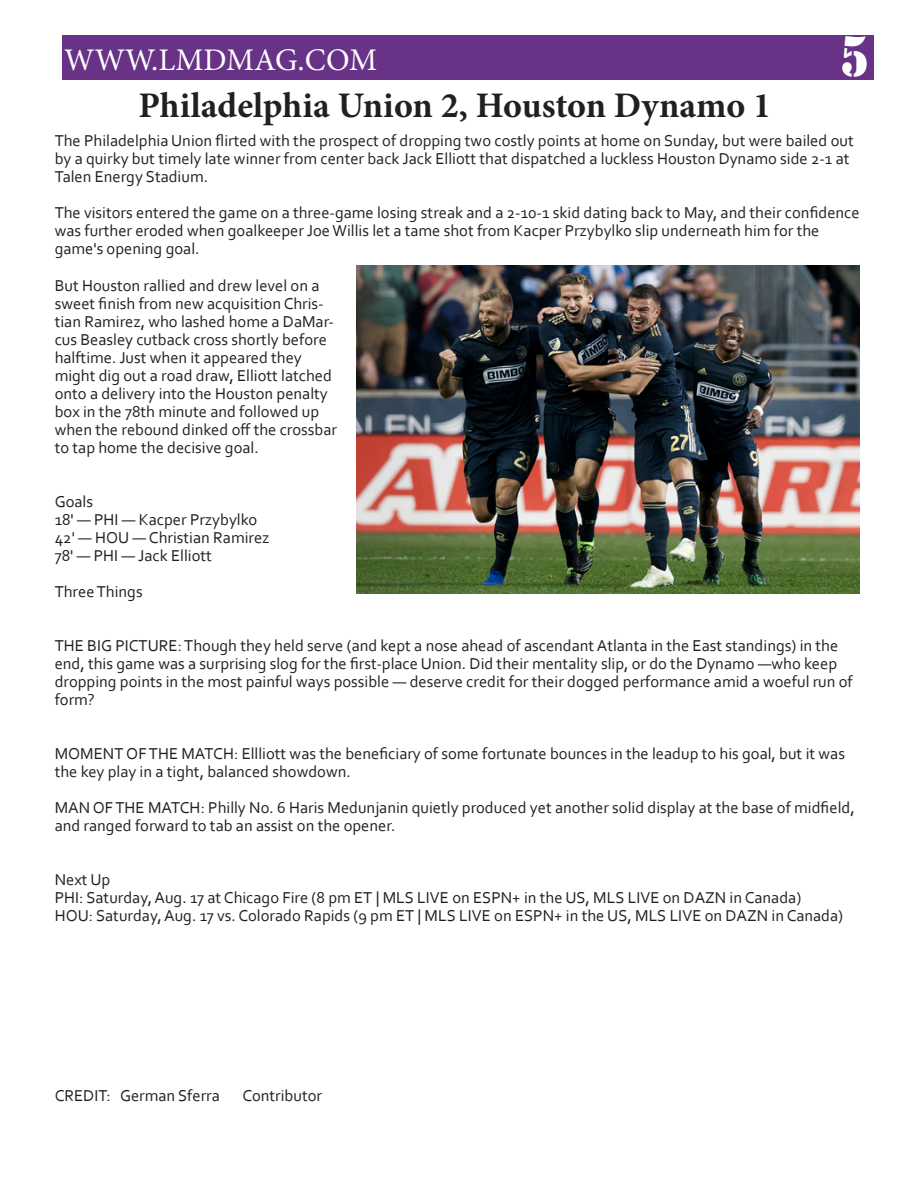
<style>
.page{position:relative;width:918px;height:1188px;background:#fff}
.page>*{position:absolute;margin:0;border:0;box-sizing:border-box;transform-origin:0 0}
.t1{font:52.35px "Stencil Std";color:#fff;scale:.88 1}
.t2{font:700 36px "Minion Pro";color:#231f20}
.t3{font:31.5px "Minion Pro";color:#fff}
.t4{font:16.5px/18px "Corbel";color:#231f20}
</style>
<div class="page">
<div style="left:62px;top:35px;width:812px;height:45px;background:#683286"></div>
<img style="left:357px;top:266px;width:503px;height:328px">
<h3 class="t3" style="left:64px;top:39px;width:315px">WWW.LMDMAG.COM</h3>
<h2 class="t2" style="left:139px;top:81px;width:634px">Philadelphia Union 2, Houston Dynamo 1</h2>
<h1 class="t1" style="left:840px;top:23px;width:34px">5</h1>
<p class="t4" style="left:55px;top:132px;width:801px">The Philadelphia Union flirted with the prospect of dropping two costly points at home on Sunday, but were bailed out by a quirky but timely late winner from center back Jack Elliott that dispatched a luckless Houston Dynamo side 2-1 at<br>Talen Energy Stadium.</p>
<p class="t4" style="left:55px;top:204px;width:807px">The visitors entered the game on a three-game losing streak and a 2-10-1 skid dating back to May, and their confidence was further eroded when goalkeeper Joe Willis let a tame shot from Kacper Przybylko slip underneath him for the game's opening goal.</p>
<p class="t4" style="left:55px;top:276px;width:284px">But Houston rallied and drew level on a sweet finish from new acquisition Chris&shy;tian Ramirez, who lashed home a DaMar&shy;cus Beasley cutback cross shortly before halftime. Just when it appeared they might dig out a road draw, Elliott latched onto a delivery into the Houston penalty box in the 78th minute and followed up when the rebound dinked off the crossbar to tap home the decisive goal.</p>
<p class="t4" style="left:55px;top:492px;width:216px">Goals<br>18' — PHI — Kacper Przybylko<br>42' — HOU — Christian Ramirez<br>78' — PHI — Jack Elliott</p>
<p class="t4" style="left:55px;top:582px;width:89px">Three Things</p>
<p class="t4" style="left:55px;top:636px;width:800px">THE BIG PICTURE: Though they held serve (and kept a nose ahead of ascendant Atlanta in the East standings) in the end, this game was a surprising slog for the first-place Union. Did their mentality slip, or do the Dynamo —who keep dropping points in the most painful ways possible — deserve credit for their dogged performance amid a woeful run of form?</p>
<p class="t4" style="left:55px;top:744px;width:792px">MOMENT OF THE MATCH: Ellliott was the beneficiary of some fortunate bounces in the leadup to his goal, but it was the key play in a tight, balanced showdown.</p>
<p class="t4" style="left:55px;top:798px;width:802px">MAN OF THE MATCH: Philly No. 6 Haris Medunjanin quietly produced yet another solid display at the base of midfield, and ranged forward to tab an assist on the opener.</p>
<p class="t4" style="left:55px;top:870px;width:790px">Next Up<br>PHI: Saturday, Aug. 17 at Chicago Fire (8 pm ET | MLS LIVE on ESPN+ in the US, MLS LIVE on DAZN in Canada)<br>HOU: Saturday, Aug. 17 vs. Colorado Rapids (9 pm ET | MLS LIVE on ESPN+ in the US, MLS LIVE on DAZN in Canada)</p>
<p class="t4" style="left:55px;top:1086px;width:167px">CREDIT: German Sferra</p>
<p class="t4" style="left:242px;top:1086px;width:81px">Contributor</p>
</div>
